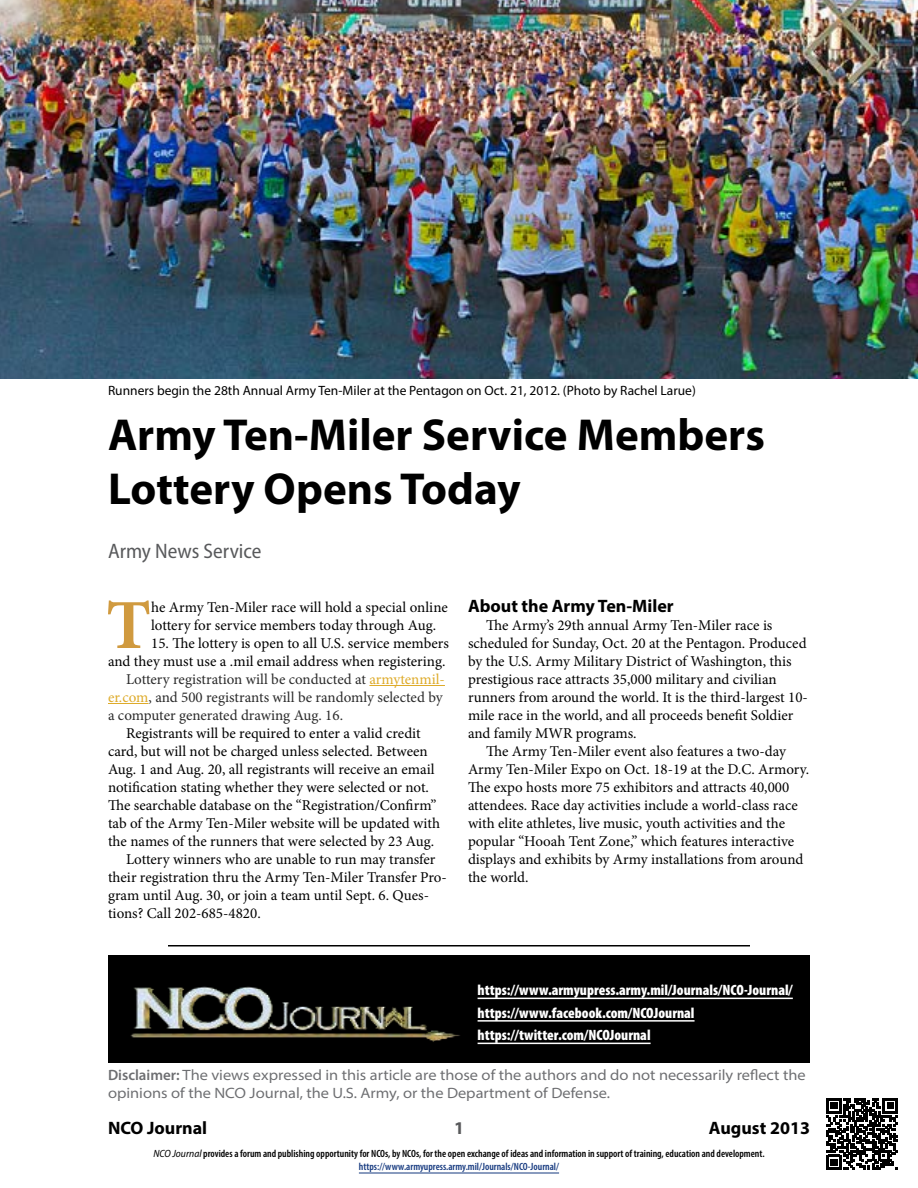
<style>
.page{position:relative;width:918px;height:1188px;background:#fff}
.page>*{position:absolute;margin:0;border:0;box-sizing:border-box;transform-origin:0 0}
.t1{font:700 70.35px "Minion Pro";color:#d09a3f}
.t2{font:700 45px/54px "Myriad Pro";color:#000}
.t3{font:semi-condensed 21px "Myriad Pro";color:#58595b}
.t4{font:700 18px "Myriad Pro";color:#000}
.t5{font:700 18px "Myriad Pro";color:#58595b}
.t6{font:15px/18px "Minion Pro";color:#000}
.t7{font:semi-expanded 15px/18px "Myriad Pro";color:#6d6e71}
.t8{font:15px "Minion Pro";color:#2b2b2b}
.t9{font:900 condensed 15px/22.5px "Myriad Pro";color:#fff}
.t10{font:13.5px "Myriad Pro";color:#000}
.t11{font:600 condensed 10.5px/13.5px "Myriad Pro";color:#000;text-align:center}
.s1{color:#deab2a}
.s2{font-weight:600;font-stretch:normal}
.s3{font-weight:400;font-style:italic;font-stretch:semi-condensed}
.s4{color:#15397f}
</style>
<div class="page">
<hr style="left:359px;top:1173px;width:200px;height:1px;background:#15397f">
<hr style="left:369px;top:685px;width:76px;height:1px;background:#deab2a">
<hr style="left:108px;top:703px;width:41px;height:1px;background:#deab2a">
<img style="left:0;top:0;width:918px;height:379px">
<hr style="left:168px;top:945px;width:582px;height:1px;background:#000">
<div style="left:108px;top:956px;width:702px;height:108px;background:#000"></div>
<hr style="left:478px;top:998px;width:315px;height:1px;background:#fff">
<hr style="left:478px;top:1020px;width:217px;height:2px;background:#fff">
<hr style="left:478px;top:1043px;width:173px;height:1px;background:#fff">
<img style="left:130px;top:986px;width:330px;height:56px">
<svg style="left:826px;top:1098px;width:72px;height:72px"></svg>
<p class="t10" style="left:108px;top:382px;width:589px">Runners begin the 28th Annual Army Ten-Miler at the Pentagon on Oct. 21, 2012. (Photo by Rachel Larue)</p>
<h2 class="t2" style="left:108px;top:406px;width:658px">Army Ten-Miler Service Members<br>Lottery Opens Today</h2>
<h3 class="t3" style="left:108px;top:538px;width:155px">Army News Service</h3>
<h1 class="t1" style="left:106px;top:576px;width:47px">T</h1>
<p class="t6" style="left:151px;top:598px;width:298px">he Army Ten-Miler race will hold a special online lottery for service members today through Aug.</p>
<p class="t4" style="left:468px;top:594px;width:207px">About the Army Ten-Miler</p>
<p class="t6" style="left:468px;top:616px;width:341px;text-indent:18px">The Army’s 29th annual Army Ten-Miler race is scheduled for Sunday, Oct. 20 at the Pentagon. Produced by the U.S. Army Military District of Washington, this prestigious race attracts 35,000 military and civilian runners from around the world. It is the third-largest 10- mile race in the world, and all proceeds benefit Soldier and family MWR programs.</p>
<p class="t6" style="left:468px;top:742px;width:343px;text-indent:18px">The Army Ten-Miler event also features a two-day Army Ten-Miler Expo on Oct. 18-19 at the D.C. Armory.<br>The expo hosts more 75 exhibitors and attracts 40,000 attendees. Race day activities include a world-class race with elite athletes, live music, youth activities and the popular “Hooah Tent Zone,” which features interactive displays and exhibits by Army installations from around the world.</p>
<p class="t6" style="left:151px;top:634px;width:299px">15. The lottery is open to all U.S. service members</p>
<p class="t6" style="left:108px;top:652px;width:339px">and they must use a .mil email address when registering.</p>
<p class="t8" style="left:126px;top:669px;width:320px">Lottery registration will be conducted at <span class="s1">armytenmil-</span></p>
<p class="t8" style="left:108px;top:687px;width:336px"><span class="s1">er.com</span>, and 500 registrants will be randomly selected by</p>
<p class="t8" style="left:108px;top:705px;width:237px">a computer generated drawing Aug. 16.</p>
<p class="t6" style="left:126px;top:724px;width:296px">Registrants will be required to enter a valid credit</p>
<p class="t6" style="left:108px;top:742px;width:321px">card, but will not be charged unless selected. Between</p>
<p class="t6" style="left:108px;top:760px;width:328px">Aug. 1 and Aug. 20, all registrants will receive an email</p>
<p class="t6" style="left:108px;top:778px;width:323px">notification stating whether they were selected or not.</p>
<p class="t6" style="left:108px;top:796px;width:330px">The searchable database on the “Registration/Confirm”</p>
<p class="t6" style="left:108px;top:814px;width:334px">tab of the Army Ten-Miler website will be updated with</p>
<p class="t6" style="left:108px;top:832px;width:328px">the names of the runners that were selected by 23 Aug.</p>
<p class="t6" style="left:126px;top:850px;width:311px">Lottery winners who are unable to run may transfer</p>
<p class="t6" style="left:108px;top:868px;width:340px">their registration thru the Army Ten-Miler Transfer Pro-</p>
<p class="t6" style="left:108px;top:886px;width:323px">gram until Aug. 30, or join a team until Sept. 6. Ques-</p>
<p class="t6" style="left:108px;top:904px;width:154px">tions? Call 202-685-4820.</p>
<p class="t9" style="left:478px;top:979px;width:317px">https://www.armyupress.army.mil/Journals/NCO-Journal/ https://www.facebook.com/NCOJournal https://twitter.com/NCOJournal</p>
<p class="t7" style="left:108px;top:1066px;width:699px"><span class="s2">Disclaimer:</span> The views expressed in this article are those of the authors and do not necessarily reflect the opinions of the NCO Journal, the U.S. Army, or the Department of Defense.</p>
<p class="t4" style="left:108px;top:1116px;width:101px">NCO Journal</p>
<p class="t5" style="left:454px;top:1116px;width:11px">1</p>
<p class="t4" style="left:709px;top:1116px;width:103px">August 2013</p>
<p class="t11" style="left:153px;top:1146px;width:613px"><span class="s3">NCO Journal</span> provides a forum and publishing opportunity for NCOs, by NCOs, for the open exchange of ideas and information in support of training, education and development. <span class="s4">https://www.armyupress.army.mil/Journals/NCO-Journal/</span></p>
</div>
